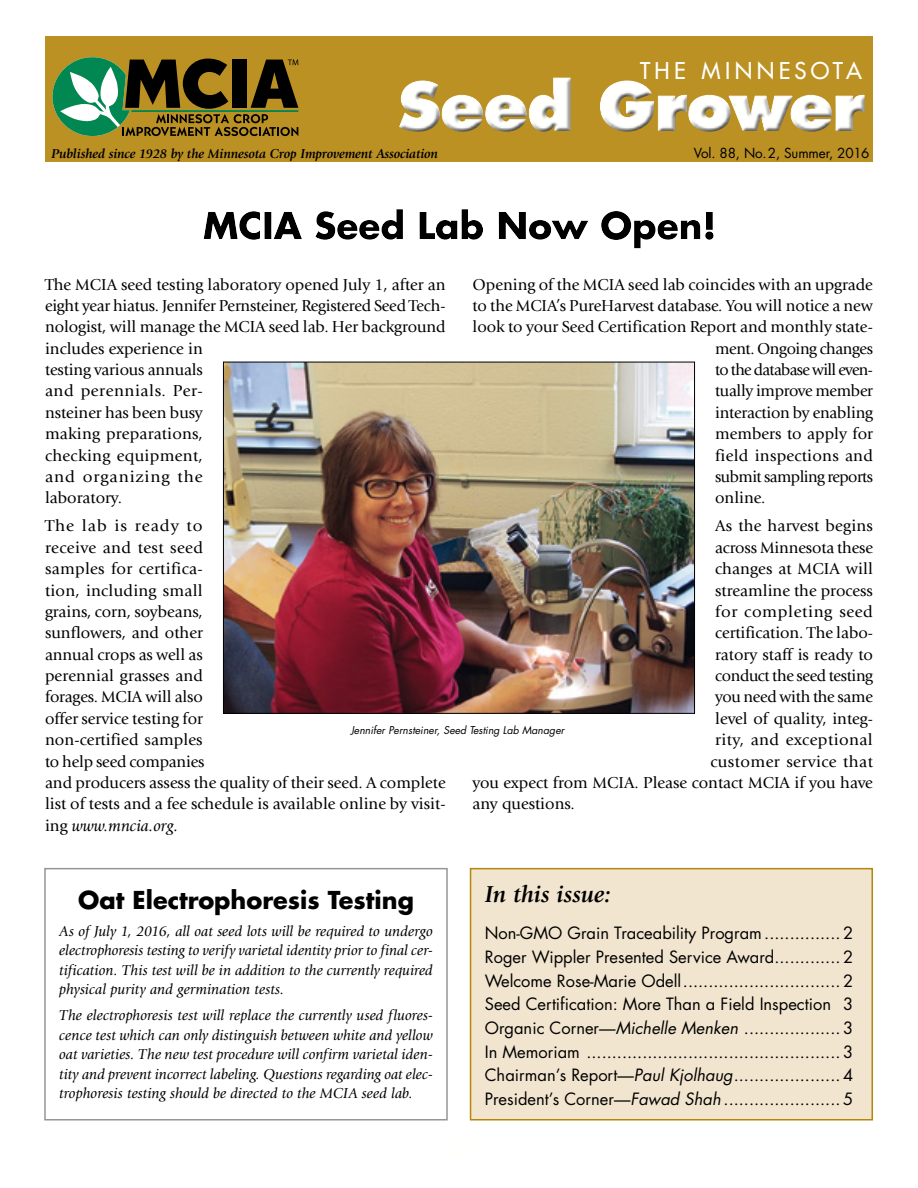
<style>
.page{position:relative;width:918px;height:1188px;background:#fff}
.page>*{position:absolute;margin:0;border:0;box-sizing:border-box;transform-origin:0 0}
.t1{font:800 64.5px "Futura";letter-spacing:-.02em;color:#fffffe}
.t2{font:700 24px "Futura";color:#000}
.t3{font:italic 700 24px "Giovanni";letter-spacing:-.005em;color:#000}
.t4{font:22.5px "Futura";letter-spacing:.19em;color:#fffffe}
.t5{font:16.5px/21.3px "Giovanni";color:#000}
.t6{font:16.5px/23.7px "Futura";color:#000;text-align:justify}
.t7{font:16.5px/21.3px "Giovanni";color:#000;scale:1.04 1}
.t8{font:16.5px "Giovanni";letter-spacing:-.02em;color:#000}
.t9{font:16.5px "Giovanni";letter-spacing:.025em;color:#000}
.t10{font:16.5px "Giovanni";letter-spacing:-.04em;color:#000}
.t11{font:16.5px "Giovanni";letter-spacing:-.03em;color:#000}
.t12{font:16.5px "Giovanni";letter-spacing:-.025em;color:#000}
.t13{font:16.5px "Giovanni";letter-spacing:.035em;color:#000}
.t14{font:italic 15px/19.5px "Giovanni";letter-spacing:.005em;color:#000;text-align:justify}
.t15{font:italic 700 13.5px "Giovanni";letter-spacing:-.01em;color:#000}
.t16{font:13.5px "Futura";letter-spacing:-.01em;color:#000}
.t17{font:italic 10.5px "Futura";color:#000}
.s1{font-style:italic}
</style>
<div class="page">
<div style="left:189px;top:190px;width:539px;height:70px;background:#000;opacity:.5"></div>
<img style="left:225px;top:364px;width:468px;height:348px">
<div style="left:471px;top:869px;width:401px;height:251px;background:#f2e5cf"></div>
<div style="left:470px;top:868px;width:403px;height:252px;border:2px solid #b38808"></div>
<div style="left:44px;top:868px;width:404px;height:252px;border:2px solid #939598"></div>
<div style="left:45px;top:36px;width:828px;height:126px;background:#bb9124"></div>
<div style="left:361px;top:63px;width:557px;height:87px;background:#fff;opacity:.75"></div>
<div style="left:393px;top:71px;width:476px;height:62px;background:#bb9124"></div>
<svg style="left:394px;top:75px;width:477px;height:62px"></svg>
<svg style="left:53px;top:57px;width:245px;height:79px"></svg>
<h3 class="t4" style="left:640px;top:56px;width:223px">THE MINNESOTA</h3>
<h1 class="t1" style="left:398px;top:65px;width:468px">Seed Grower</h1>
<p class="t15" style="left:51px;top:146px;width:388px">Published since 1928 by the Minnesota Crop Improvement Association</p>
<p class="t16" style="left:694px;top:144px;width:177px">Vol. 88, No. 2, Summer, 2016</p>
<p class="t5" style="left:45px;top:274px;width:402px">The MCIA seed testing laboratory opened July 1, after an eight year hiatus. Jennifer Pernsteiner, Registered Seed Tech&shy;nologist, will manage the MCIA seed lab. Her background includes experience in<br>testing various annuals<br>and perennials. Per-<br>nsteiner has been busy<br>making preparations,<br>checking equipment,<br>and organizing the<br>laboratory.</p>
<p class="t7" style="left:45px;top:516px;width:387px">The lab is ready to<br>receive and test seed<br>samples for certifica-<br>tion, including small<br>grains, corn, soybeans,<br>sunflowers, and other<br>annual crops as well as<br>perennial grasses and<br>forages. MCIA will also<br>offer service testing for<br>non-certified samples<br>to help seed companies<br>and producers assess the quality of their seed. A complete list of tests and a fee schedule is available online by visit&shy;ing <span class="s1">www.mncia.org.</span></p>
<p class="t5" style="left:472px;top:274px;width:402px">Opening of the MCIA seed lab coincides with an upgrade</p>
<p class="t5" style="left:472px;top:295px;width:402px">to the MCIA’s PureHarvest database. You will notice a new</p>
<p class="t5" style="left:472px;top:316px;width:402px">look to your Seed Certification Report and monthly state-</p>
<p class="t12" style="left:715px;top:339px;width:159px">ment. Ongoing changes</p>
<p class="t10" style="left:715px;top:360px;width:159px">to the database will even-</p>
<p class="t8" style="left:715px;top:382px;width:159px">tually improve member</p>
<p class="t5" style="left:715px;top:402px;width:159px">interaction by enabling</p>
<p class="t5" style="left:715px;top:423px;width:159px">members to apply for</p>
<p class="t5" style="left:715px;top:445px;width:159px">field inspections and</p>
<p class="t11" style="left:715px;top:467px;width:159px">submit sampling reports</p>
<p class="t5" style="left:715px;top:487px;width:52px">online.</p>
<p class="t5" style="left:715px;top:516px;width:159px">As the harvest begins</p>
<p class="t5" style="left:715px;top:537px;width:159px">across Minnesota these</p>
<p class="t5" style="left:715px;top:558px;width:159px">changes at MCIA will</p>
<p class="t5" style="left:715px;top:580px;width:159px">streamline the process</p>
<p class="t13" style="left:715px;top:602px;width:159px">for completing seed</p>
<p class="t5" style="left:715px;top:622px;width:159px">certification. The labo-</p>
<p class="t5" style="left:715px;top:644px;width:159px">ratory staff is ready to</p>
<p class="t8" style="left:715px;top:666px;width:159px">conduct the seed testing</p>
<p class="t8" style="left:715px;top:688px;width:159px">you need with the same</p>
<p class="t5" style="left:715px;top:708px;width:159px">level of quality, integ-</p>
<p class="t9" style="left:715px;top:731px;width:159px">rity, and exceptional</p>
<p class="t9" style="left:710px;top:752px;width:164px">customer service that</p>
<p class="t5" style="left:472px;top:772px;width:402px">you expect from MCIA. Please contact MCIA if you have</p>
<p class="t5" style="left:472px;top:793px;width:104px">any questions.</p>
<p class="t17" style="left:351px;top:723px;width:215px">Jennifer Pernsteiner, Seed Testing Lab Manager</p>
<h2 class="t2" style="left:78px;top:884px;width:337px">Oat Electrophoresis Testing</h2>
<p class="t14" style="left:59px;top:921px;width:375px">As of July 1, 2016, all oat seed lots will be required to undergo electrophoresis testing to verify varietal identity prior to final cer&shy;tification. This test will be in addition to the currently required physical purity and germination tests.</p>
<p class="t14" style="left:59px;top:1006px;width:375px">The electrophoresis test will replace the currently used fluores&shy;cence test which can only distinguish between white and yellow oat varieties. The new test procedure will confirm varietal iden&shy;tity and prevent incorrect labeling. Questions regarding oat elec&shy;trophoresis testing should be directed to the MCIA seed lab.</p>
<h2 class="t3" style="left:485px;top:881px;width:128px">In this issue:</h2>
<p class="t6" style="left:485px;top:921px;width:370px">Non-GMO Grain Traceability Program............... 2<br>Roger Wippler Presented Service Award............. 2<br>Welcome Rose-Marie Odell............................... 2<br>Seed Certification: More Than a Field Inspection 3<br>Organic Corner—<span class="s1">Michelle Menken</span> ................... 3<br>In Memoriam .................................................. 3<br>Chairman’s Report—<span class="s1">Paul Kjolhaug</span>..................... 4<br>President’s Corner—<span class="s1">Fawad Shah</span> ....................... 5</p>
</div>
